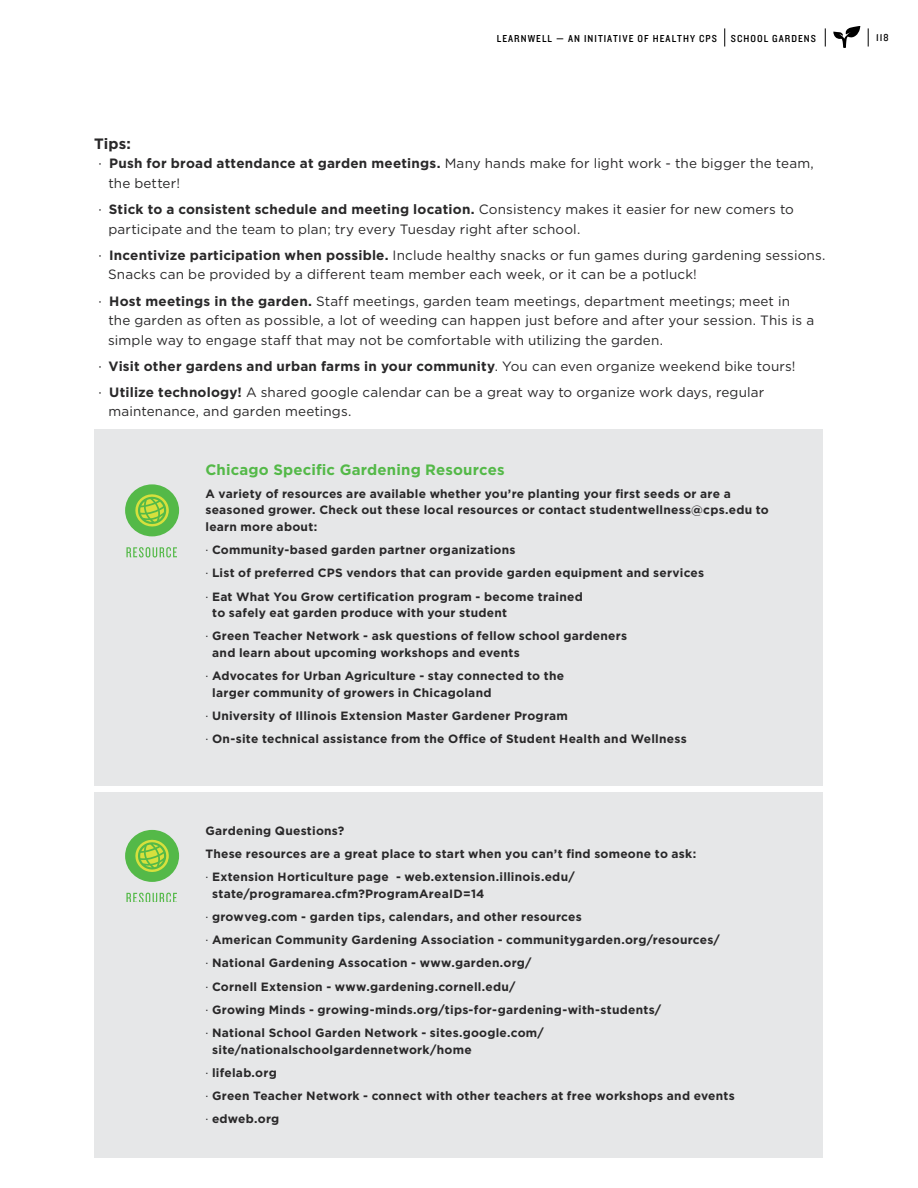
<style>
.page{position:relative;width:918px;height:1188px;background:#fff}
.page>*{position:absolute;margin:0;border:0;box-sizing:border-box;transform-origin:0 0}
.t1{font:700 15px "Gotham";letter-spacing:.01em;color:#54b948}
.t2{font:700 15px "Gotham";color:#292829}
.t3{font:13.5px/19.5px "Gotham";letter-spacing:.01em;color:#292829}
.t4{font:700 12px/23.2px "Gotham";letter-spacing:.02em;color:#292829}
.t5{font:10.5px "Knockout 30 Junior Welterwt";letter-spacing:.1em;color:#000}
.s1{font-weight:700}
.s2{font-weight:400}
</style>
<div class="page">
<svg style="left:868px;top:28px;width:1px;height:19px"></svg>
<svg style="left:724px;top:28px;width:1px;height:19px"></svg>
<svg style="left:825px;top:28px;width:1px;height:19px"></svg>
<svg style="left:833px;top:26px;width:27px;height:22px"></svg>
<div style="left:94px;top:430px;width:730px;height:356px;background:#e6e7e8"></div>
<svg style="left:126px;top:547px;width:51px;height:10px"></svg>
<div style="left:125px;top:484px;width:54px;height:52px;background:#54b948;border-radius:50%"></div>
<svg style="left:135px;top:494px;width:34px;height:33px"></svg>
<div style="left:94px;top:792px;width:730px;height:366px;background:#e6e7e8"></div>
<svg style="left:126px;top:893px;width:51px;height:9px"></svg>
<div style="left:125px;top:830px;width:54px;height:52px;background:#54b948;border-radius:50%"></div>
<svg style="left:135px;top:839px;width:34px;height:33px"></svg>
<p class="t5" style="left:497px;top:31px;width:222px">LEARNWELL — AN INITIATIVE OF HEALTHY CPS</p>
<p class="t5" style="left:731px;top:31px;width:87px">SCHOOL GARDENS</p>
<p class="t5" style="left:876px;top:30px;width:14px">118</p>
<p class="t2" style="left:94px;top:134px;width:38px">Tips:</p>
<p class="t3" style="left:108px;top:154px;width:707px;text-indent:-10px">· <span class="s1">Push for broad attendance at garden meetings.</span> Many hands make for light work - the bigger the team, the better!</p>
<p class="t3" style="left:108px;top:199px;width:687px;text-indent:-10px">· <span class="s1">Stick to a consistent schedule and meeting location.</span> Consistency makes it easier for new comers to participate and the team to plan; try every Tuesday right after school.</p>
<p class="t3" style="left:108px;top:245px;width:719px;text-indent:-9px">· <span class="s1">Incentivize participation when possible.</span> Include healthy snacks or fun games during gardening sessions.<br>Snacks can be provided by a different team member each week, or it can be a potluck!</p>
<p class="t3" style="left:108px;top:291px;width:707px;text-indent:-10px">· <span class="s1">Host meetings in the garden.</span> Staff meetings, garden team meetings, department meetings; meet in the garden as often as possible, a lot of weeding can happen just before and after your session. This is a simple way to engage staff that may not be comfortable with utilizing the garden.</p>
<p class="t3" style="left:99px;top:353px;width:699px;line-height:26.2px">· <span class="s1">Visit other gardens and urban farms in your community</span>. You can even organize weekend bike tours! · <span class="s1">Utilize technology!</span> A shared google calendar can be a great way to organize work days, regular</p>
<p class="t3" style="left:108px;top:402px;width:245px">maintenance, and garden meetings.</p>
<p class="t1" style="left:206px;top:459px;width:301px">Chicago Specific Gardening Resources</p>
<p class="t4" style="left:206px;top:485px;width:565px;line-height:16.5px">A variety of resources are available whether you’re planting your first seeds or are a seasoned grower. Check out these local resources or contact studentwellness@cps.edu to learn more about:</p>
<p class="t4" style="left:206px;top:538px;width:500px"><span class="s2">·</span> Community-based garden partner organizations<br><span class="s2">·</span> List of preferred CPS vendors that can provide garden equipment and services <span class="s2">·</span> Eat What You Grow certification program - become trained</p>
<p class="t4" style="left:206px;top:601px;width:423px;text-indent:7px">to safely eat garden produce with your student<br><span class="s2">·</span> Green Teacher Network - ask questions of fellow school gardeners</p>
<p class="t4" style="left:206px;top:641px;width:360px;text-indent:7px">and learn about upcoming workshops and events<br><span class="s2">·</span> Advocates for Urban Agriculture - stay connected to the</p>
<p class="t4" style="left:206px;top:681px;width:483px;text-indent:7px">larger community of growers in Chicagoland<br><span class="s2">·</span> University of Illinois Extension Master Gardener Program<br><span class="s2">·</span> On-site technical assistance from the Office of Student Health and Wellness</p>
<p class="t4" style="left:206px;top:819px;width:492px">Gardening Questions?<br>These resources are a great place to start when you can’t find someone to ask: <span class="s2">·</span> Extension Horticulture page - web.extension.illinois.edu/</p>
<p class="t4" style="left:206px;top:882px;width:516px;text-indent:7px">state/programarea.cfm?ProgramAreaID=14<br><span class="s2">·</span> growveg.com - garden tips, calendars, and other resources<br><span class="s2">·</span> American Community Gardening Association - communitygarden.org/resources/ <span class="s2">·</span> National Gardening Assocation - www.garden.org/<br><span class="s2">·</span> Cornell Extension - www.gardening.cornell.edu/<br><span class="s2">·</span> Growing Minds - growing-minds.org/tips-for-gardening-with-students/<br><span class="s2">·</span> National School Garden Network - sites.google.com/</p>
<p class="t4" style="left:206px;top:1038px;width:531px;text-indent:7px">site/nationalschoolgardennetwork/home<br><span class="s2">·</span> lifelab.org<br><span class="s2">·</span> Green Teacher Network - connect with other teachers at free workshops and events <span class="s2">·</span> edweb.org</p>
</div>
